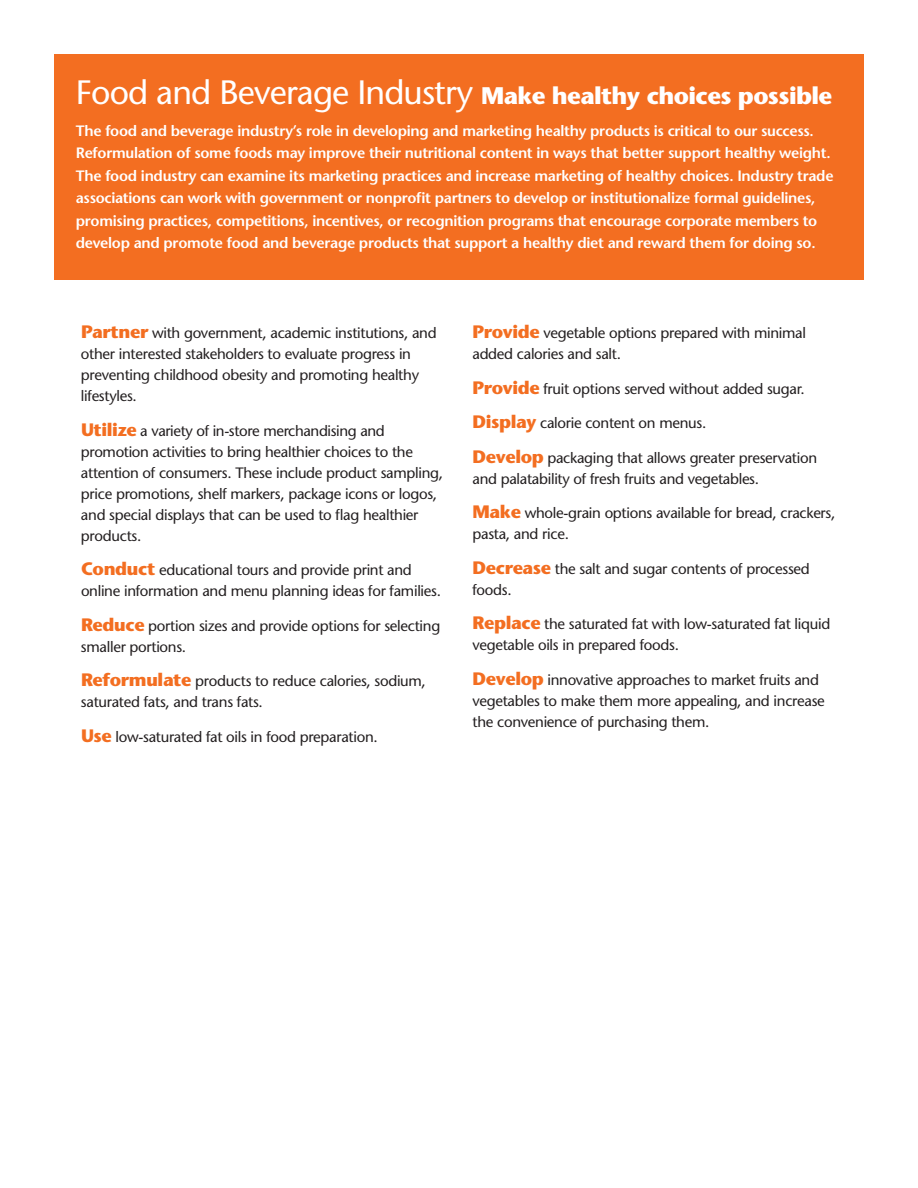
<style>
.page{position:relative;width:918px;height:1188px;background:#fff}
.page>*{position:absolute;margin:0;border:0;box-sizing:border-box;transform-origin:0 0}
.t1{font:700 24px "Stone Sans";letter-spacing:-.025em;color:#fff}
.t2{font:15px/21px "Stone Sans";letter-spacing:-.02em;color:#231f20}
.t3{font:600 15px/22.5px "Stone Sans";letter-spacing:-.02em;color:#fff}
.s1{font-weight:400;font-size:33.75px}
.s2{font-weight:700;font-size:18px;color:#f36e21}
</style>
<div class="page">
<div style="left:54px;top:54px;width:810px;height:226px;background:#f36e21"></div>
<h1 class="t1" style="left:76px;top:80px;width:758px"><span class="s1">Food and Beverage Industry</span> Make healthy choices possible</h1>
<p class="t3" style="left:76px;top:119px;width:759px">The food and beverage industry’s role in developing and marketing healthy products is critical to our success.<br>Reformulation of some foods may improve their nutritional content in ways that better support healthy weight.<br>The food industry can examine its marketing practices and increase marketing of healthy choices. Industry trade associations can work with government or nonprofit partners to develop or institutionalize formal guidelines, promising practices, competitions, incentives, or recognition programs that encourage corporate members to develop and promote food and beverage products that support a healthy diet and reward them for doing so.</p>
<p class="t2" style="left:81px;top:322px;width:357px"><span class="s2">Partner</span> with government, academic institutions, and other interested stakeholders to evaluate progress in preventing childhood obesity and promoting healthy lifestyles.</p>
<p class="t2" style="left:81px;top:420px;width:364px"><span class="s2">Utilize</span> a variety of in-store merchandising and promotion activities to bring healthier choices to the attention of consumers. These include product sampling, price promotions, shelf markers, package icons or logos, and special displays that can be used to flag healthier products.</p>
<p class="t2" style="left:81px;top:559px;width:362px"><span class="s2">Conduct</span> educational tours and provide print and online information and menu planning ideas for families.</p>
<p class="t2" style="left:81px;top:615px;width:361px"><span class="s2">Reduce</span> portion sizes and provide options for selecting smaller portions.</p>
<p class="t2" style="left:81px;top:670px;width:346px"><span class="s2">Reformulate</span> products to reduce calories, sodium, saturated fats, and trans fats.</p>
<p class="t2" style="left:81px;top:726px;width:298px"><span class="s2">Use</span> low-saturated fat oils in food preparation.</p>
<p class="t2" style="left:472px;top:322px;width:335px"><span class="s2">Provide</span> vegetable options prepared with minimal added calories and salt.</p>
<p class="t2" style="left:472px;top:378px;width:334px"><span class="s2">Provide</span> fruit options served without added sugar.</p>
<p class="t2" style="left:472px;top:412px;width:235px"><span class="s2">Display</span> calorie content on menus.</p>
<p class="t2" style="left:472px;top:447px;width:346px"><span class="s2">Develop</span> packaging that allows greater preservation and palatability of fresh fruits and vegetables.</p>
<p class="t2" style="left:472px;top:502px;width:364px"><span class="s2">Make</span> whole-grain options available for bread, crackers, pasta, and rice.</p>
<p class="t2" style="left:472px;top:558px;width:339px"><span class="s2">Decrease</span> the salt and sugar contents of processed foods.</p>
<p class="t2" style="left:472px;top:613px;width:359px"><span class="s2">Replace</span> the saturated fat with low-saturated fat liquid vegetable oils in prepared foods.</p>
<p class="t2" style="left:472px;top:669px;width:354px"><span class="s2">Develop</span> innovative approaches to market fruits and vegetables to make them more appealing, and increase the convenience of purchasing them.</p>
</div>
